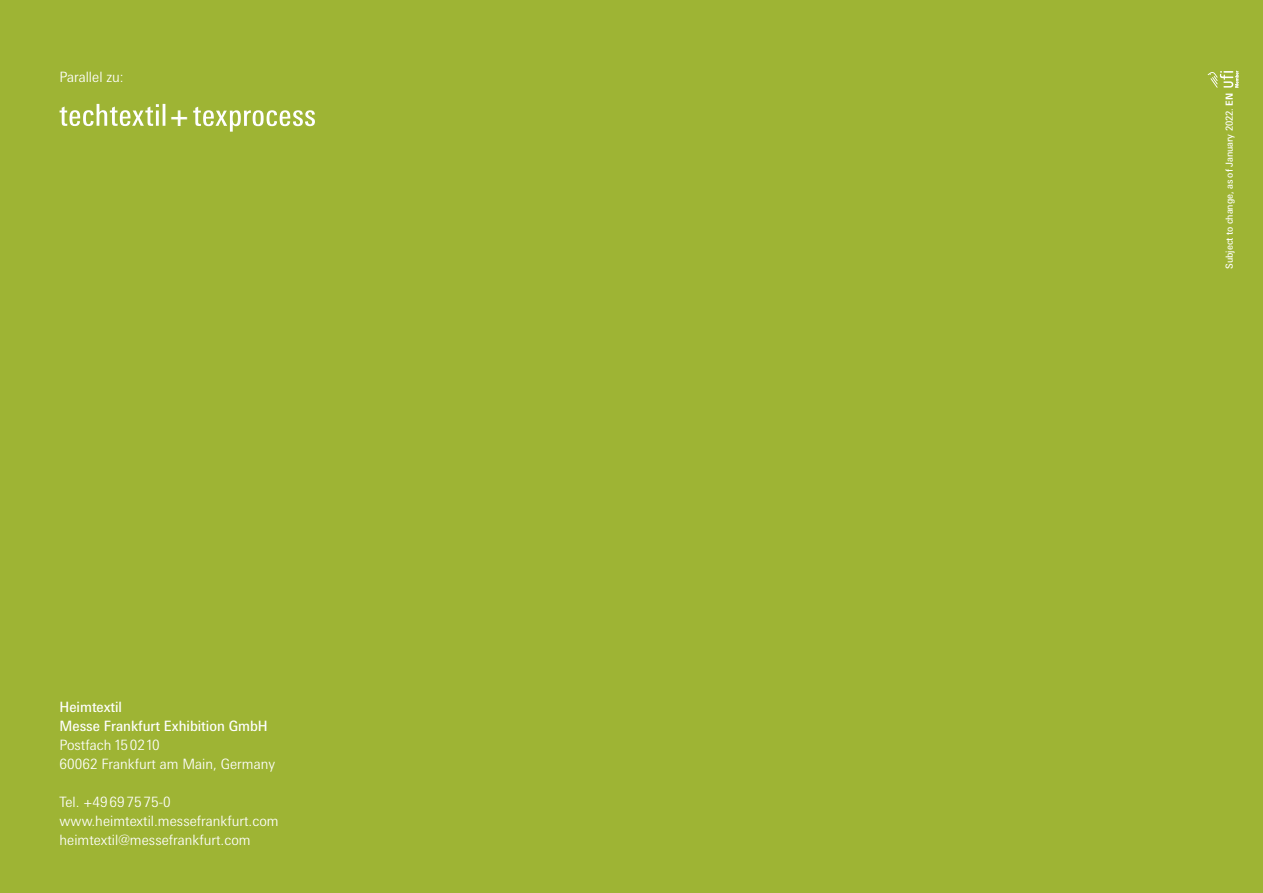
<style>
.page{position:relative;width:1263px;height:893px;background:#9eb434}
.page>*{position:absolute;margin:0;border:0;box-sizing:border-box;transform-origin:0 0}
.t1{font:condensed 30.9px "Messe Univers";color:#fff}
.t2{font:300 14.25px/19px "Messe Univers";color:#fff}
.t3{font:14.25px/19px "Messe Univers";color:#fff}
.t4{font:9.75px "Messe Univers";letter-spacing:-.01em;color:#fff}
.s1{font-weight:700}
</style>
<div class="page">
<svg style="left:60px;top:104px;width:105px;height:22px"></svg>
<svg style="left:193px;top:107px;width:122px;height:25px"></svg>
<svg style="left:1208px;top:71px;width:30px;height:17px"></svg>
<p class="t2" style="left:60px;top:67px;width:66px">Parallel zu:</p>
<h1 class="t1" style="left:170px;top:96px;width:20px">+</h1>
<p class="t3" style="left:60px;top:697px;width:210px">Heimtextil<br>Messe Frankfurt Exhibition GmbH</p>
<p class="t2" style="left:60px;top:735px;width:217px">Postfach 150210<br>60062 Frankfurt am Main, Germany</p>
<p class="t2" style="left:60px;top:792px;width:221px">Tel. +49697575-0 www.heimtextil.messefrankfurt.com heimtextil@messefrankfurt.com</p>
<p class="t4" style="left:1223px;top:269px;width:177px;rotate:-90deg">Subject to change, as of January 2022. <span class="s1">EN</span></p>
</div>
